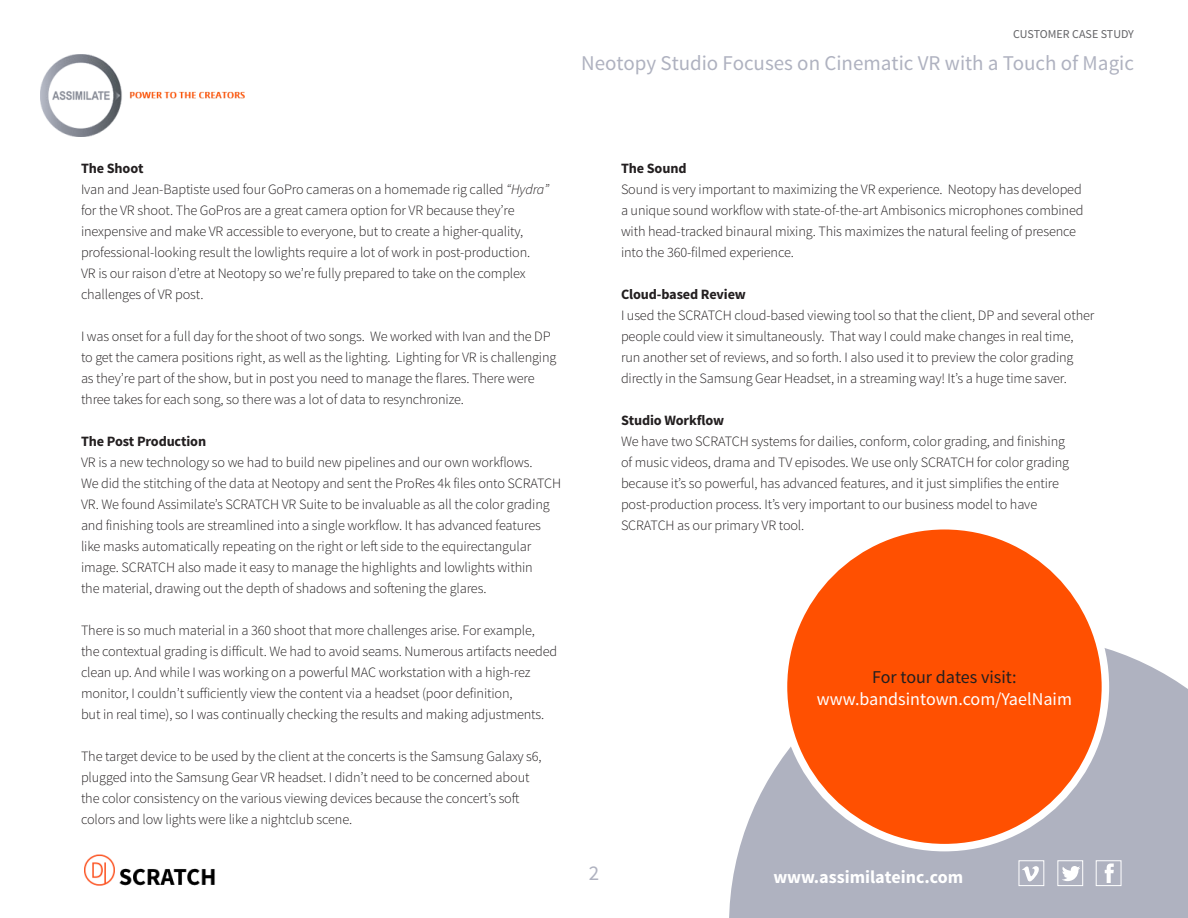
<style>
.page{position:relative;width:1188px;height:918px;background:#fff}
.page>*{position:absolute;margin:0;border:0;box-sizing:border-box;transform-origin:0 0}
.t1{font:21px "Source Sans Pro";color:#afb2c0}
.t2{font:18px "Source Sans Pro";color:#fff}
.t3{font:700 18px "Source Sans Pro";color:#fff}
.t4{font:18px "Source Sans Pro";color:#231f20}
.t5{font:300 14.25px/21px "Source Sans Pro";letter-spacing:-.01em;color:#231f20}
.t6{font:700 14.25px "Source Sans Pro";letter-spacing:-.01em;color:#231f20}
.t7{font:12px "Source Sans Pro";color:#636366}
.s1{font-style:italic}
</style>
<div class="page">
<svg style="left:729px;top:648px;width:459px;height:270px;fill:#afb2c0"></svg>
<img style="left:84px;top:854px;width:131px;height:32px">
<svg style="left:1022px;top:866px;width:17px;height:17px"></svg>
<svg style="left:1105px;top:864px;width:9px;height:19px"></svg>
<svg style="left:1062px;top:866px;width:18px;height:15px"></svg>
<div style="left:1096px;top:860px;width:25px;height:26px;border:1px solid #fff"></div>
<div style="left:1058px;top:860px;width:25px;height:26px;border:1px solid #fff"></div>
<div style="left:1019px;top:860px;width:25px;height:26px;border:1px solid #fff"></div>
<img style="left:40px;top:54px;width:204px;height:82px">
<div style="left:784px;top:526px;width:321px;height:322px;background:#ff5001;border-radius:50%"></div>
<div style="left:780px;top:522px;width:329px;height:329px;border:8px solid #fff;border-radius:50%"></div>
<p class="t7" style="left:1013px;top:27px;width:122px">CUSTOMER CASE STUDY</p>
<p class="t1" style="left:581px;top:50px;width:554px">Neotopy Studio Focuses on Cinematic VR with a Touch of Magic</p>
<p class="t6" style="left:81px;top:159px;width:64px">The Shoot</p>
<p class="t5" style="left:81px;top:179px;width:470px">Ivan and Jean-Baptiste used four GoPro cameras on a homemade rig called <span class="s1">“Hydra”</span></p>
<p class="t5" style="left:81px;top:200px;width:435px">for the VR shoot. The GoPros are a great camera option for VR because they’re</p>
<p class="t5" style="left:81px;top:221px;width:444px">inexpensive and make VR accessible to everyone, but to create a higher-quality,</p>
<p class="t5" style="left:81px;top:242px;width:451px">professional-looking result the lowlights require a lot of work in post-production.</p>
<p class="t5" style="left:81px;top:263px;width:446px">VR is our raison d’etre at Neotopy so we’re fully prepared to take on the complex</p>
<p class="t5" style="left:81px;top:284px;width:124px">challenges of VR post.</p>
<p class="t5" style="left:81px;top:326px;width:471px">I was onset for a full day for the shoot of two songs. We worked with Ivan and the DP</p>
<p class="t5" style="left:81px;top:347px;width:477px">to get the camera positions right, as well as the lighting. Lighting for VR is challenging as they’re part of the show, but in post you need to manage the flares. There were</p>
<p class="t5" style="left:81px;top:389px;width:385px">three takes for each song, so there was a lot of data to resynchronize.</p>
<p class="t6" style="left:81px;top:432px;width:127px">The Post Production</p>
<p class="t5" style="left:81px;top:452px;width:453px">VR is a new technology so we had to build new pipelines and our own workflows.</p>
<p class="t5" style="left:81px;top:473px;width:482px">We did the stitching of the data at Neotopy and sent the ProRes 4k files onto SCRATCH<br>VR. We found Assimilate’s SCRATCH VR Suite to be invaluable as all the color grading and finishing tools are streamlined into a single workflow. It has advanced features</p>
<p class="t5" style="left:81px;top:536px;width:452px">like masks automatically repeating on the right or left side to the equirectangular</p>
<p class="t5" style="left:81px;top:557px;width:453px">image. SCRATCH also made it easy to manage the highlights and lowlights within</p>
<p class="t5" style="left:81px;top:578px;width:407px">the material, drawing out the depth of shadows and softening the glares.</p>
<p class="t5" style="left:81px;top:620px;width:455px">There is so much material in a 360 shoot that more challenges arise. For example,</p>
<p class="t5" style="left:81px;top:641px;width:478px">the contextual grading is difficult. We had to avoid seams. Numerous artifacts needed clean up. And while I was working on a powerful MAC workstation with a high-rez</p>
<p class="t5" style="left:81px;top:683px;width:433px">monitor, I couldn’t sufficiently view the content via a headset (poor definition,</p>
<p class="t5" style="left:81px;top:704px;width:465px">but in real time), so I was continually checking the results and making adjustments.</p>
<p class="t5" style="left:81px;top:746px;width:462px">The target device to be used by the client at the concerts is the Samsung Galaxy s6, plugged into the Samsung Gear VR headset. I didn’t need to be concerned about</p>
<p class="t5" style="left:81px;top:788px;width:440px">the color consistency on the various viewing devices because the concert’s soft</p>
<p class="t5" style="left:81px;top:809px;width:273px">colors and low lights were like a nightclub scene.</p>
<p class="t6" style="left:621px;top:159px;width:67px">The Sound</p>
<p class="t5" style="left:621px;top:179px;width:462px">Sound is very important to maximizing the VR experience. Neotopy has developed</p>
<p class="t5" style="left:621px;top:200px;width:464px">a unique sound workflow with state-of-the-art Ambisonics microphones combined with head-tracked binaural mixing. This maximizes the natural feeling of presence</p>
<p class="t5" style="left:621px;top:242px;width:174px">into the 360-filmed experience.</p>
<p class="t6" style="left:621px;top:285px;width:126px">Cloud-based Review</p>
<p class="t5" style="left:621px;top:305px;width:475px">I used the SCRATCH cloud-based viewing tool so that the client, DP and several other people could view it simultaneously. That way I could make changes in real time,</p>
<p class="t5" style="left:621px;top:347px;width:454px">run another set of reviews, and so forth. I also used it to preview the color grading directly in the Samsung Gear Headset, in a streaming way! It’s a huge time saver.</p>
<p class="t6" style="left:621px;top:411px;width:105px">Studio Workflow</p>
<p class="t5" style="left:621px;top:431px;width:446px">We have two SCRATCH systems for dailies, conform, color grading, and finishing</p>
<p class="t5" style="left:621px;top:452px;width:450px">of music videos, drama and TV episodes. We use only SCRATCH for color grading</p>
<p class="t5" style="left:621px;top:473px;width:440px">because it’s so powerful, has advanced features, and it just simplifies the entire post-production process. It’s very important to our business model to have</p>
<p class="t5" style="left:621px;top:515px;width:185px">SCRATCH as our primary VR tool.</p>
<p class="t4" style="left:872px;top:666px;width:146px">For tour dates visit:</p>
<p class="t2" style="left:817px;top:688px;width:256px">www.bandsintown.com/YaelNaim</p>
<p class="t1" style="left:589px;top:860px;width:12px">2</p>
<p class="t3" style="left:773px;top:865px;width:191px">www.assimilateinc.com</p>
</div>
